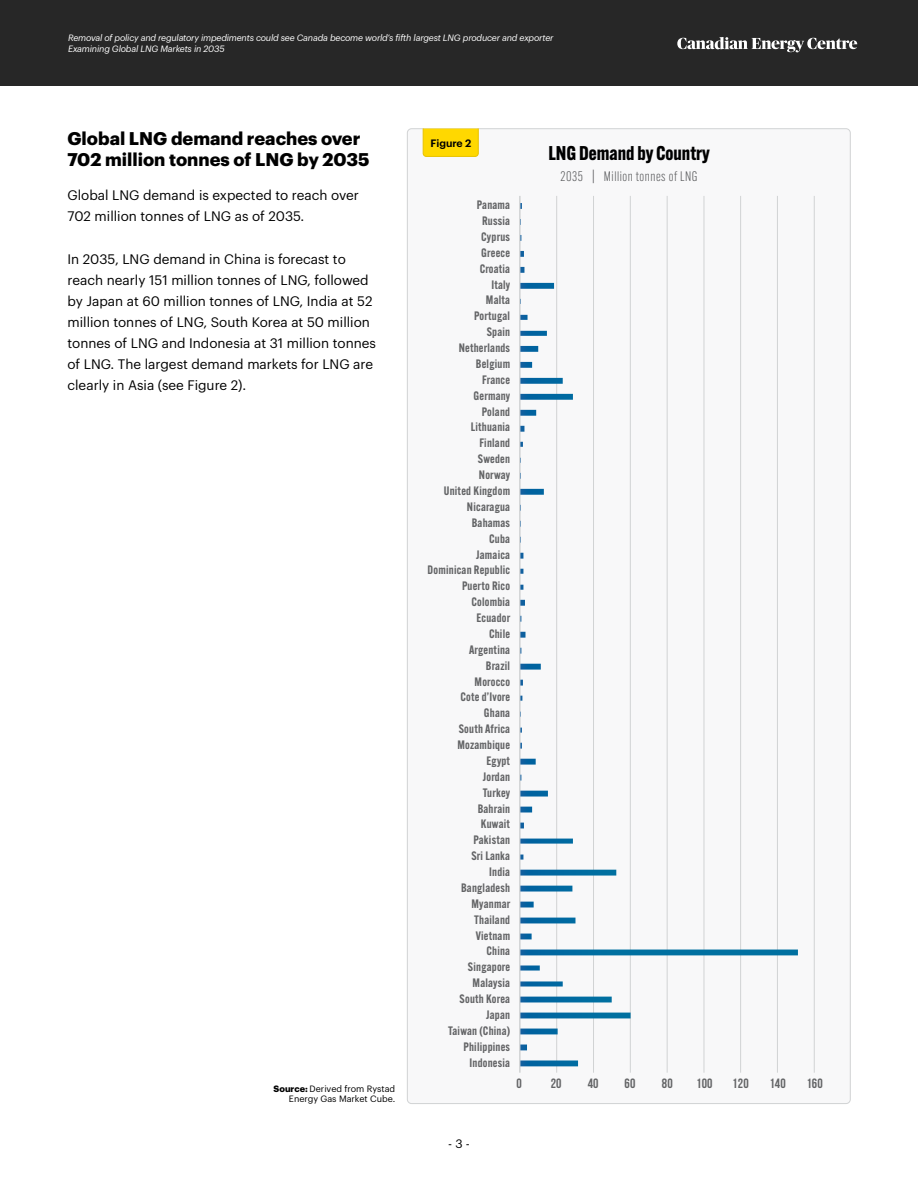
<style>
.page{position:relative;width:918px;height:1188px;background:#fff}
.page>*{position:absolute;margin:0;border:0;box-sizing:border-box;transform-origin:0 0}
.t1{font:700 19.5px "Alternate Gothic ATF";color:#000}
.t2{font:700 18px/21px "Graphik";color:#000}
.t3{font:13.5px/21px "Graphik";color:#000}
.t4{font:300 13.5px "Alternate Gothic ATF";letter-spacing:.04em;color:#58595b}
.t5{font:700 13.5px "Bebas Neue";letter-spacing:.02em;color:#636466}
.t6{font:600 12px/15.9px "Alternate Gothic ATF";letter-spacing:.02em;color:#636466;text-align:right}
.t7{font:12px "Graphik";color:#000}
.t8{font:600 10.5px "Graphik";color:#000}
.t9{font:italic 9px/10.8px "Graphik";letter-spacing:-.02em;color:#fff}
.t10{font:9px/10.5px "Graphik";color:#000;text-align:right}
.s1{font-weight:700}
</style>
<div class="page">
<div style="left:0;top:0;width:918px;height:86px;background:#272727"></div>
<svg style="left:677px;top:37px;width:180px;height:15px"></svg>
<div style="left:407px;top:129px;width:443px;height:975px;background:#f8f8f9;border-radius:4px"></div>
<svg style="left:423px;top:128px;width:56px;height:29px;background:#fcd605"></svg>
<hr style="left:519px;top:196px;width:2px;height:877px;background:#d1d3d4">
<hr style="left:556px;top:196px;width:1px;height:877px;background:#d1d3d4">
<hr style="left:593px;top:196px;width:1px;height:877px;background:#d1d3d4">
<hr style="left:630px;top:196px;width:1px;height:877px;background:#d1d3d4">
<hr style="left:740px;top:196px;width:1px;height:877px;background:#d1d3d4">
<hr style="left:667px;top:196px;width:1px;height:877px;background:#d1d3d4">
<hr style="left:777px;top:196px;width:1px;height:877px;background:#d1d3d4">
<hr style="left:704px;top:196px;width:1px;height:877px;background:#d1d3d4">
<hr style="left:814px;top:196px;width:1px;height:877px;background:#d1d3d4">
<svg style="left:520px;top:203px;width:278px;height:863px"></svg>
<p class="t9" style="left:68px;top:32px;width:487px">Removal of policy and regulatory impediments could see Canada become world’s fifth largest LNG producer and exporter<br>Examining Global LNG Markets in 2035</p>
<h2 class="t2" style="left:68px;top:126px;width:304px">Global LNG demand reaches over<br>702 million tonnes of LNG by 2035</h2>
<p class="t3" style="left:68px;top:184px;width:293px">Global LNG demand is expected to reach over<br>702 million tonnes of LNG as of 2035.</p>
<p class="t3" style="left:68px;top:247px;width:310px">In 2035, LNG demand in China is forecast to reach nearly 151 million tonnes of LNG, followed by Japan at 60 million tonnes of LNG, India at 52 million tonnes of LNG, South Korea at 50 million tonnes of LNG and Indonesia at 31 million tonnes of LNG. The largest demand markets for LNG are clearly in Asia (see Figure 2).</p>
<p class="t10" style="left:274px;top:1082px;width:123px"><span class="s1">Source:</span> Derived from Rystad<br>Energy Gas Market Cube.</p>
<p class="t8" style="left:431px;top:135px;width:42px">Figure 2</p>
<p class="t6" style="left:428px;top:197px;width:84px">Panama<br>Russia<br>Cyprus<br>Greece<br>Croatia<br>Italy<br>Malta<br>Portugal<br>Spain<br>Netherlands<br>Belgium<br>France<br>Germany<br>Poland<br>Lithuania<br>Finland<br>Sweden<br>Norway<br>United Kingdom<br>Nicaragua<br>Bahamas<br>Cuba<br>Jamaica<br>Dominican Republic<br>Puerto Rico<br>Colombia<br>Ecuador<br>Chile<br>Argentina<br>Brazil<br>Morocco<br>Cote d’Ivore<br>Ghana<br>South Africa<br>Mozambique<br>Egypt<br>Jordan<br>Turkey<br>Bahrain<br>Kuwait<br>Pakistan<br>Sri Lanka<br>India<br>Bangladesh<br>Myanmar<br>Thailand<br>Vietnam<br>China<br>Singapore<br>Malaysia<br>South Korea<br>Japan<br>Taiwan (China)<br>Philippines<br>Indonesia</p>
<h1 class="t1" style="left:548px;top:141px;width:163px">LNG Demand by Country</h1>
<p class="t4" style="left:560px;top:169px;width:139px">2035 | Million tonnes of LNG</p>
<p class="t7" style="left:448px;top:1135px;width:23px">- 3 -</p>
<p class="t5" style="left:516px;top:1076px;width:7px">0</p>
<p class="t5" style="left:551px;top:1076px;width:12px">20</p>
<p class="t5" style="left:588px;top:1076px;width:12px">40</p>
<p class="t5" style="left:625px;top:1076px;width:12px">60</p>
<p class="t5" style="left:662px;top:1076px;width:12px">80</p>
<p class="t5" style="left:696px;top:1076px;width:18px">100</p>
<p class="t5" style="left:732px;top:1076px;width:18px">120</p>
<p class="t5" style="left:769px;top:1076px;width:18px">140</p>
<p class="t5" style="left:806px;top:1076px;width:18px">160</p>
</div>
